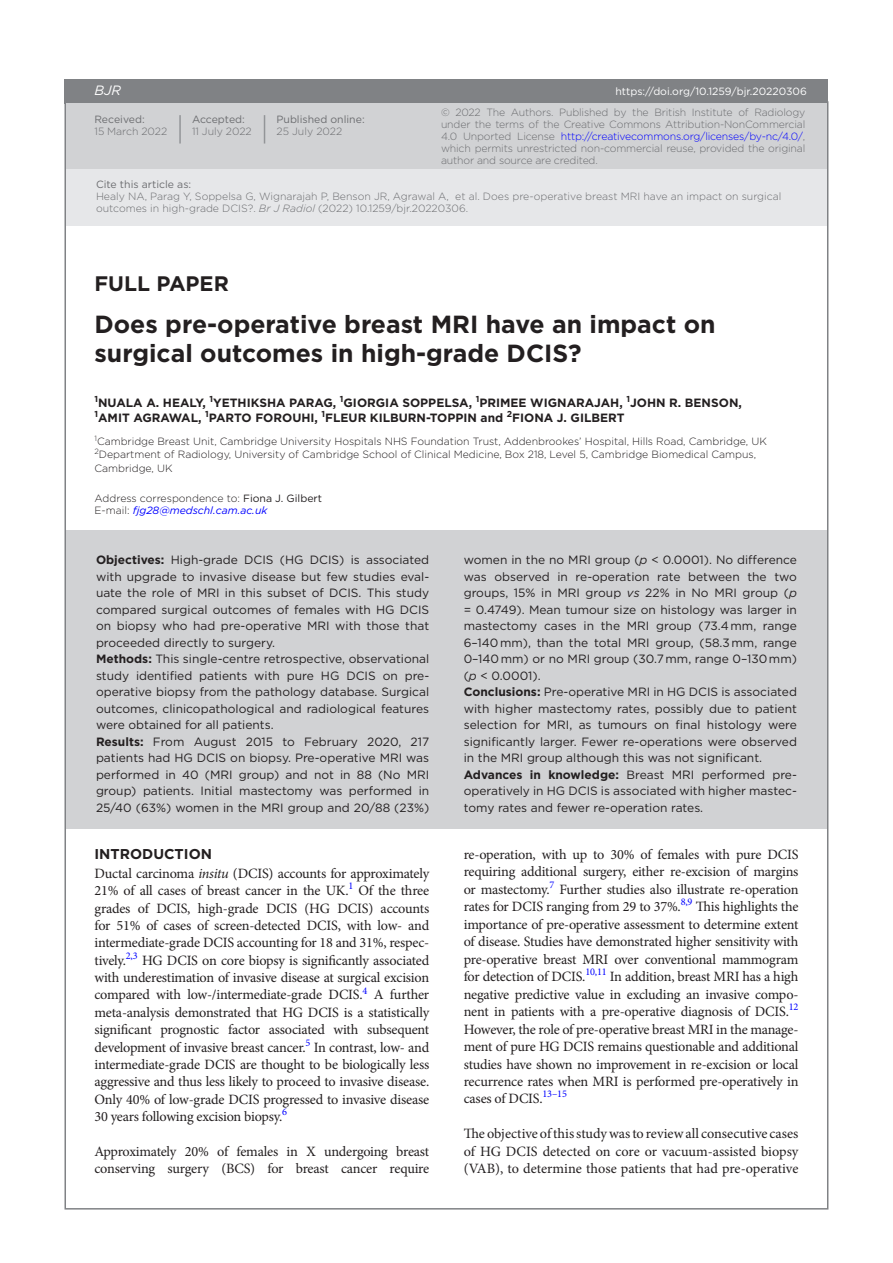
<style>
.page{position:relative;width:893px;height:1263px;background:#fff}
.page>*{position:absolute;margin:0;border:0;box-sizing:border-box;transform-origin:0 0}
.t1{font:700 24.75px/29.2px "Gotham";color:#231f20}
.t2{font:700 21px "Gotham";color:#231f20}
.t3{font:14.25px/17.4px "Minion Pro";letter-spacing:-.015em;color:#231f20;text-align:justify}
.t4{font:700 14.25px "Gotham";color:#231f20}
.t5{font:italic 13.5px "Gotham";color:#fff}
.t6{font:12px/16.5px "Gotham";color:#231f20}
.t7{font:700 12px/15px "Gotham";color:#231f20}
.t8{font:300 10.5px/12px "Gotham";color:#6c6d70}
.t9{font:300 10.5px/13.5px "Gotham";letter-spacing:-.005em;color:#231f20}
.t10{font:10.5px "Gotham";color:#6c6d70}
.t11{font:10.5px "Gotham";color:#fff}
.s1{color:#00f}
.s2{font-style:italic}
.s3{font-weight:400}
.s4{font-weight:400;font-style:italic;color:#00f}
.s5{font-weight:700}
</style>
<div class="page">
<div style="left:64px;top:79px;width:764px;height:24px;background:#808285"></div>
<div style="left:66px;top:154px;width:761px;height:71px;background:#e6e7e9"></div>
<div style="left:66px;top:103px;width:761px;height:65px;background:#d1d2d4"></div>
<hr style="left:179px;top:115px;width:2px;height:29px;background:#939598">
<svg style="left:264px;top:115px;width:1px;height:29px"></svg>
<div style="left:66px;top:530px;width:761px;height:298px;background:#d1d2d4"></div>
<p class="t5" style="left:94px;top:83px;width:28px">BJR</p>
<p class="t10" style="left:94px;top:113px;width:52px">Received:</p>
<p class="t8" style="left:94px;top:125px;width:74px">15 March 2022</p>
<p class="t10" style="left:192px;top:113px;width:54px">Accepted:</p>
<p class="t8" style="left:192px;top:125px;width:61px">11 July 2022</p>
<p class="t10" style="left:277px;top:113px;width:90px">Published online:</p>
<p class="t8" style="left:277px;top:125px;width:67px">25 July 2022</p>
<p class="t11" style="left:615px;top:85px;width:193px">https://doi.org/10.1259/bjr.20220306</p>
<p class="t8" style="left:441px;top:106px;width:366px;text-align:justify">© 2022 The Authors. Published by the British Institute of Radiology under the terms of the Creative Commons Attribution-NonCommercial 4.0 Unported License <span class="s1">http://creativecommons.org/licenses/by-nc/4.0/</span>, which permits unrestricted non-commercial reuse, provided the original author and source are credited.</p>
<p class="t10" style="left:96px;top:177px;width:97px">Cite this article as:</p>
<p class="t8" style="left:96px;top:190px;width:687px">Healy NA, Parag Y, Soppelsa G, Wignarajah P, Benson JR, Agrawal A, et al. Does pre-operative breast MRI have an impact on surgical outcomes in high-grade DCIS?. <span class="s2">Br J Radiol</span> (2022) 10.1259/bjr.20220306.</p>
<h2 class="t2" style="left:94px;top:270px;width:136px">FULL PAPER</h2>
<h1 class="t1" style="left:94px;top:310px;width:623px">Does pre-operative breast MRI have an impact on surgical outcomes in high-grade DCIS?</h1>
<p class="t7" style="left:94px;top:396px;width:649px"><sup>1</sup>NUALA A. HEALY, <sup>1</sup>YETHIKSHA PARAG, <sup>1</sup>GIORGIA SOPPELSA, <sup>1</sup>PRIMEE WIGNARAJAH, <sup>1</sup>JOHN R. BENSON,<br><sup>1</sup>AMIT AGRAWAL, <sup>1</sup>PARTO FOROUHI, <sup>1</sup>FLEUR KILBURN-TOPPIN and <sup>2</sup>FIONA J. GILBERT</p>
<p class="t9" style="left:94px;top:434px;width:674px"><sup>1</sup>Cambridge Breast Unit, Cambridge University Hospitals NHS Foundation Trust, Addenbrookes’ Hospital, Hills Road, Cambridge, UK<br><sup>2</sup>Department of Radiology, University of Cambridge School of Clinical Medicine, Box 218, Level 5, Cambridge Biomedical Campus,<br>Cambridge, UK</p>
<p class="t9" style="left:94px;top:492px;width:229px;line-height:12px">Address correspondence to: <span class="s3">Fiona J. Gilbert<br></span>E-mail: <span class="s4">fjg28@medschl.cam.ac.uk</span></p>
<p class="t6" style="left:96px;top:551px;width:335px"><span class="s5">Objectives:</span> High-grade DCIS (HG DCIS) is associated with upgrade to invasive disease but few studies eval&shy;uate the role of MRI in this subset of DCIS. This study compared surgical outcomes of females with HG DCIS on biopsy who had pre-operative MRI with those that proceeded directly to surgery.<br><span class="s5">Methods:</span> This single-centre retrospective, observational study identified patients with pure HG DCIS on pre&shy;operative biopsy from the pathology database. Surgical outcomes, clinicopathological and radiological features were obtained for all patients.<br><span class="s5">Results:</span> From August 2015 to February 2020, 217 patients had HG DCIS on biopsy. Pre-operative MRI was performed in 40 (MRI group) and not in 88 (No MRI group) patients. Initial mastectomy was performed in 25/40 (63%) women in the MRI group and 20/88 (23%)</p>
<p class="t6" style="left:464px;top:551px;width:335px">women in the no MRI group (<span class="s2">p</span> &lt; 0.0001). No difference was observed in re-operation rate between the two groups, 15% in MRI group <span class="s2">vs</span> 22% in No MRI group (<span class="s2">p </span>= 0.4749). Mean tumour size on histology was larger in mastectomy cases in the MRI group (73.4 mm, range 6–140 mm), than the total MRI group, (58.3 mm, range 0–140 mm) or no MRI group (30.7 mm, range 0–130 mm) (<span class="s2">p</span> &lt; 0.0001).<br><span class="s5">Conclusions:</span> Pre-operative MRI in HG DCIS is associated with higher mastectomy rates, possibly due to patient selection for MRI, as tumours on final histology were significantly larger. Fewer re-operations were observed in the MRI group although this was not significant.<br><span class="s5">Advances in knowledge:</span> Breast MRI performed pre&shy;operatively in HG DCIS is associated with higher mastec&shy;tomy rates and fewer re-operation rates.</p>
<p class="t4" style="left:94px;top:844px;width:119px">INTRODUCTION</p>
<p class="t3" style="left:94px;top:865px;width:336px">Ductal carcinoma <span class="s2">insitu</span> (DCIS) accounts for approximately 21% of all cases of breast cancer in the UK.<sup>1</sup> Of the three grades of DCIS, high-grade DCIS (HG DCIS) accounts for 51% of cases of screen-detected DCIS, with low- and intermediate-grade DCIS accounting for 18 and 31%, respec&shy;tively.<sup>2,3</sup> HG DCIS on core biopsy is significantly associated with underestimation of invasive disease at surgical excision compared with low-/intermediate-grade DCIS.<sup>4</sup> A further meta-analysis demonstrated that HG DCIS is a statistically significant prognostic factor associated with subsequent development of invasive breast cancer.<sup>5</sup> In contrast, low- and intermediate-grade DCIS are thought to be biologically less aggressive and thus less likely to proceed to invasive disease.<br>Only 40% of low-grade DCIS progressed to invasive disease 30 years following excision biopsy.<sup>6</sup></p>
<p class="t3" style="left:94px;top:1142px;width:336px">Approximately 20% of females in X undergoing breast conserving surgery (BCS) for breast cancer require</p>
<p class="t3" style="left:464px;top:846px;width:336px">re-operation, with up to 30% of females with pure DCIS requiring additional surgery, either re-excision of margins or mastectomy.<sup>7</sup> Further studies also illustrate re-operation rates for DCIS ranging from 29 to 37%.<sup>8,9</sup> This highlights the importance of pre-operative assessment to determine extent of disease. Studies have demonstrated higher sensitivity with pre-operative breast MRI over conventional mammogram for detection of DCIS.<sup>10,11</sup> In addition, breast MRI has a high negative predictive value in excluding an invasive compo&shy;nent in patients with a pre-operative diagnosis of DCIS.<sup>12<br></sup>However, the role of pre-operative breast MRI in the manage&shy;ment of pure HG DCIS remains questionable and additional studies have shown no improvement in re-excision or local recurrence rates when MRI is performed pre-operatively in cases of DCIS.<sup>13–15</sup></p>
<p class="t3" style="left:464px;top:1125px;width:336px">The objective of this study was to review all consecutive cases of HG DCIS detected on core or vacuum-assisted biopsy (VAB), to determine those patients that had pre-operative</p>
</div>
